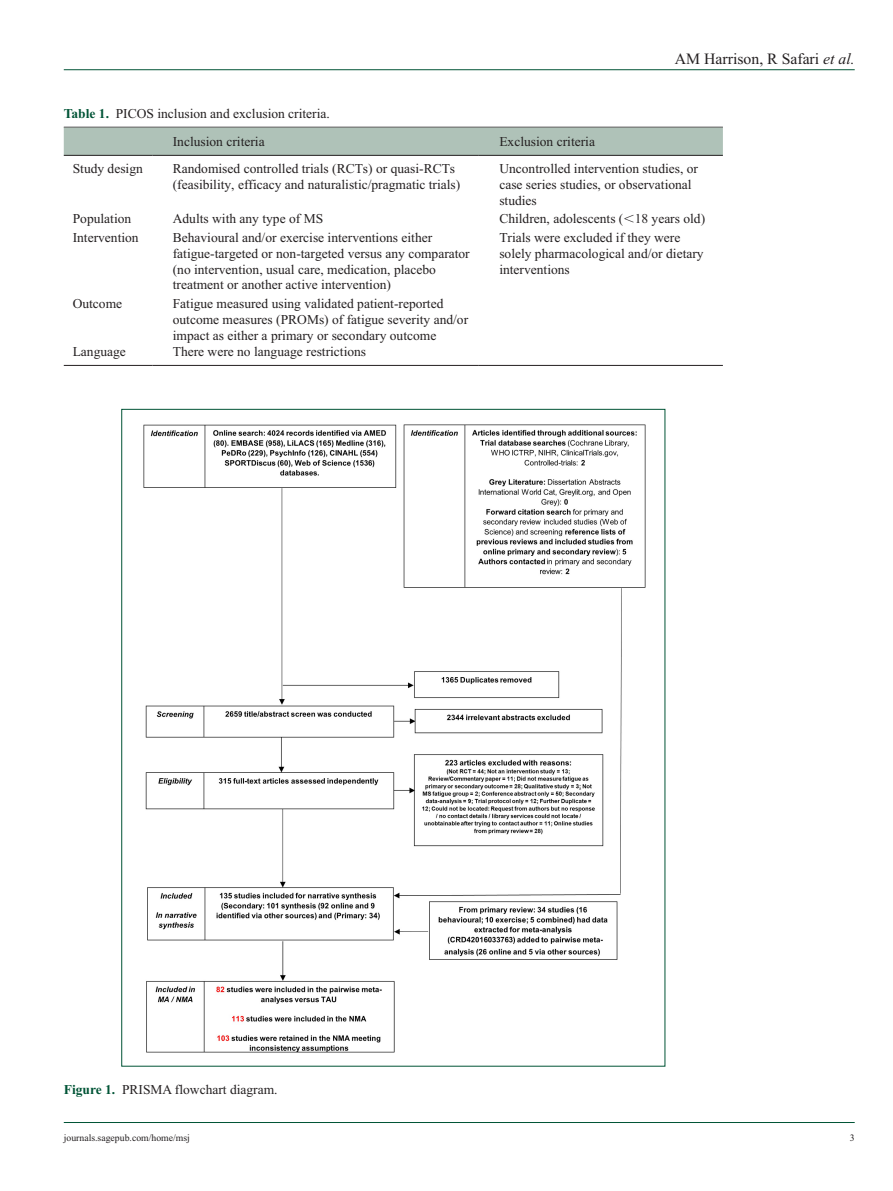
<style>
.page{position:relative;width:893px;height:1191px;background:#fff}
.page>*{position:absolute;margin:0;border:0;box-sizing:border-box;transform-origin:0 0}
.t1{font:15.75px "Times New Roman";color:#231f20}
.t2{font:13.5px/15.8px "Times New Roman";color:#231f20}
.t3{font:9.75px "Times New Roman";color:#231f20}
.s1{font-weight:700;color:#015436}
.s2{font-style:italic}
</style>
<div class="page">
<hr style="left:64px;top:69px;width:791px;height:1px;background:#015436">
<hr style="left:64px;top:1122px;width:791px;height:1px;background:#015436">
<hr style="left:64px;top:127px;width:659px;height:1px;background:#231f20">
<div style="left:64px;top:128px;width:659px;height:27px;background:#afc2b8"></div>
<hr style="left:64px;top:155px;width:88px;height:1px;background:#231f20">
<hr style="left:152px;top:155px;width:327px;height:1px;background:#231f20">
<hr style="left:479px;top:155px;width:244px;height:1px;background:#231f20">
<hr style="left:64px;top:365px;width:88px;height:1px;background:#231f20">
<hr style="left:152px;top:365px;width:327px;height:1px;background:#231f20">
<hr style="left:479px;top:365px;width:244px;height:1px;background:#231f20">
<img style="left:143px;top:424px;width:503px;height:629px">
<p class="t2" style="left:173px;top:99px;width:159px;line-height:28.5px;text-indent:-109px"><span class="s1">Table 1.</span> PICOS inclusion and exclusion criteria.<br>Inclusion criteria</p>
<p class="t2" style="left:499px;top:134px;width:97px">Exclusion criteria</p>
<p class="t1" style="left:675px;top:50px;width:181px">AM Harrison, R Safari <span class="s2">et al.</span></p>
<p class="t2" style="left:73px;top:160px;width:72px">Study design</p>
<p class="t2" style="left:173px;top:160px;width:289px">Randomised controlled trials (RCTs) or quasi-RCTs (feasibility, efficacy and naturalistic/pragmatic trials)</p>
<p class="t2" style="left:499px;top:160px;width:200px">Uncontrolled intervention studies, or case series studies, or observational studies</p>
<p class="t2" style="left:73px;top:211px;width:60px">Population</p>
<p class="t2" style="left:173px;top:211px;width:152px">Adults with any type of MS</p>
<p class="t2" style="left:499px;top:211px;width:207px">Children, adolescents ( 18 years old)</p>
<p class="t2" style="left:73px;top:230px;width:67px">Intervention</p>
<p class="t2" style="left:173px;top:230px;width:299px">Behavioural and/or exercise interventions either fatigue-targeted or non-targeted versus any comparator (no intervention, usual care, medication, placebo treatment or another active intervention)</p>
<p class="t2" style="left:499px;top:230px;width:206px">Trials were excluded if they were solely pharmacological and/or dietary interventions</p>
<p class="t2" style="left:73px;top:296px;width:51px">Outcome</p>
<p class="t2" style="left:173px;top:296px;width:297px">Fatigue measured using validated patient-reported outcome measures (PROMs) of fatigue severity and/or impact as either a primary or secondary outcome</p>
<p class="t2" style="left:73px;top:344px;width:55px">Language</p>
<p class="t2" style="left:173px;top:344px;width:195px">There were no language restrictions</p>
<p class="t2" style="left:64px;top:1081px;width:215px"><span class="s1">Figure 1.</span> PRISMA flowchart diagram.</p>
<p class="t3" style="left:64px;top:1132px;width:128px">journals.sagepub.com/home/msj</p>
<p class="t3" style="left:850px;top:1132px;width:6px">3</p>
</div>
